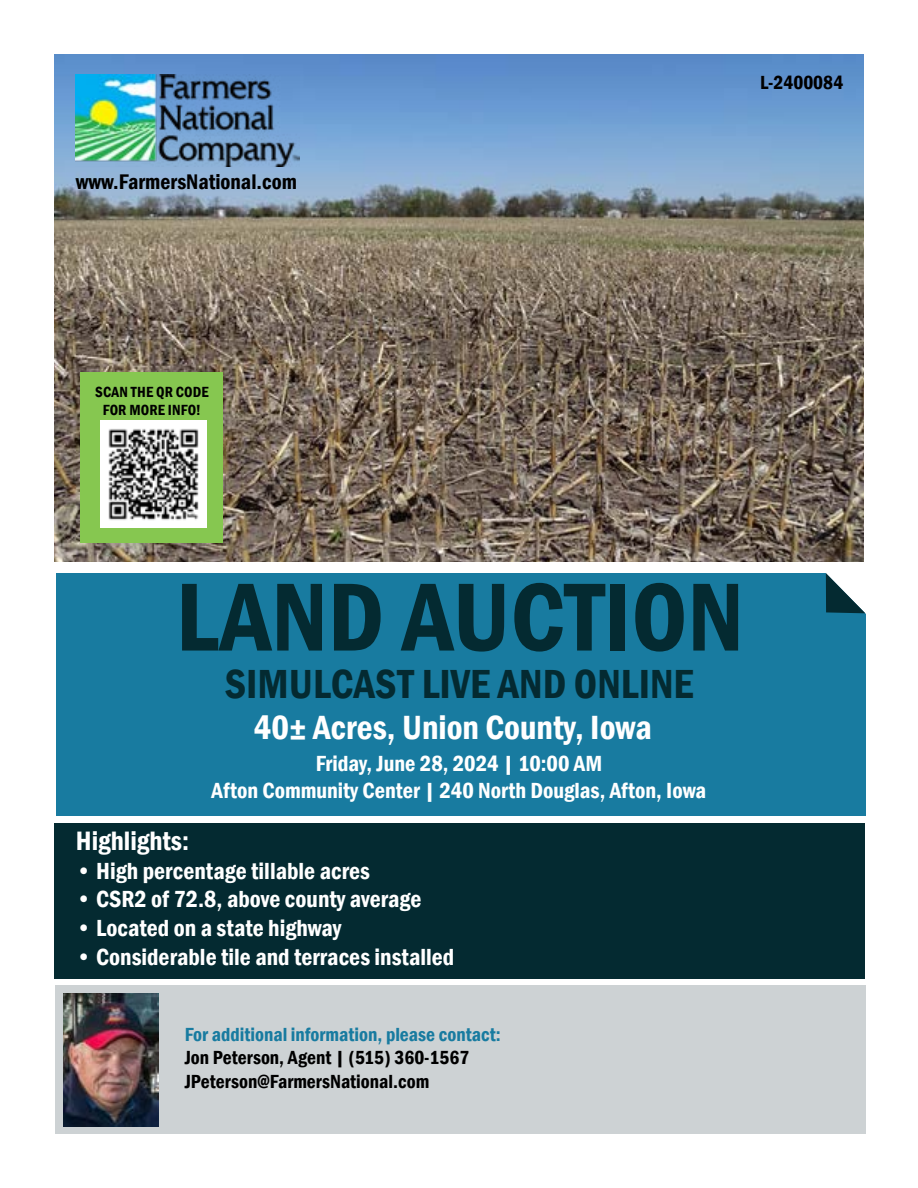
<style>
.page{position:relative;width:918px;height:1188px;background:#fff}
.page>*{position:absolute;margin:0;border:0;box-sizing:border-box;transform-origin:0 0}
.t1{font:600 condensed 100.05px "Franklin Gothic";color:#042a31}
.t2{font:600 condensed 41.7px "Franklin Gothic";color:#042a31}
.t3{font:600 condensed 34.5px "Franklin Gothic";color:#fff}
.t4{font:600 condensed 27.3px "Franklin Gothic";color:#fff}
.t5{font:600 condensed 24px "Franklin Gothic";color:#fff}
.t6{font:600 condensed 22.5px/27px "Franklin Gothic";color:#fff;text-align:center}
.t7{font:600 condensed 21.75px "Franklin Gothic";color:#000}
.t8{font:600 condensed 19.5px/23.4px "Franklin Gothic";color:#000}
.t9{font:600 condensed 19.5px "Franklin Gothic";color:#187ba0}
.t10{font:600 condensed 15.15px/18.1px "Franklin Gothic";letter-spacing:.01em;color:#000;text-align:center}
</style>
<div class="page">
<div style="left:55px;top:986px;width:810px;height:148px;background:#cdd2d4"></div>
<div style="left:55px;top:823px;width:810px;height:155px;background:#042a31"></div>
<div style="left:56px;top:573px;width:810px;height:242px;background:#187ba0"></div>
<svg style="left:825px;top:573px;width:41px;height:41px;background:#7f959b"></svg>
<img style="left:54px;top:54px;width:810px;height:508px">
<img style="left:76px;top:75px;width:223px;height:92px">
<div style="left:81px;top:372px;width:142px;height:170px;background:#86c750"></div>
<img style="left:100px;top:421px;width:106px;height:106px">
<img style="left:64px;top:994px;width:94px;height:133px">
<p class="t7" style="left:76px;top:168px;width:223px">www.FarmersNational.com</p>
<p class="t8" style="left:760px;top:70px;width:85px">L-2400084</p>
<p class="t10" style="left:95px;top:383px;width:115px">SCAN THE QR CODE<br>FOR MORE INFO!</p>
<h1 class="t1" style="left:176px;top:550px;width:570px">LAND AUCTION</h1>
<h2 class="t2" style="left:225px;top:657px;width:470px">SIMULCAST LIVE AND ONLINE</h2>
<h3 class="t3" style="left:254px;top:704px;width:399px">40± Acres, Union County, Iowa</h3>
<p class="t6" style="left:212px;top:749px;width:496px">Friday, June 28, 2024 | 10:00 AM<br>Afton Community Center | 240 North Douglas, Afton, Iowa</p>
<p class="t4" style="left:76px;top:823px;width:115px">Highlights:</p>
<p class="t5" style="left:76px;top:855px;width:296px">• High percentage tillable acres</p>
<p class="t5" style="left:76px;top:883px;width:347px">• CSR2 of 72.8, above county average</p>
<p class="t5" style="left:76px;top:912px;width:267px">• Located on a state highway</p>
<p class="t5" style="left:76px;top:941px;width:380px">• Considerable tile and terraces installed</p>
<p class="t9" style="left:185px;top:1021px;width:318px">For additional information, please contact:</p>
<p class="t8" style="left:185px;top:1046px;width:286px">Jon Peterson, Agent | (515) 360-1567<br>JPeterson@FarmersNational.com</p>
</div>
